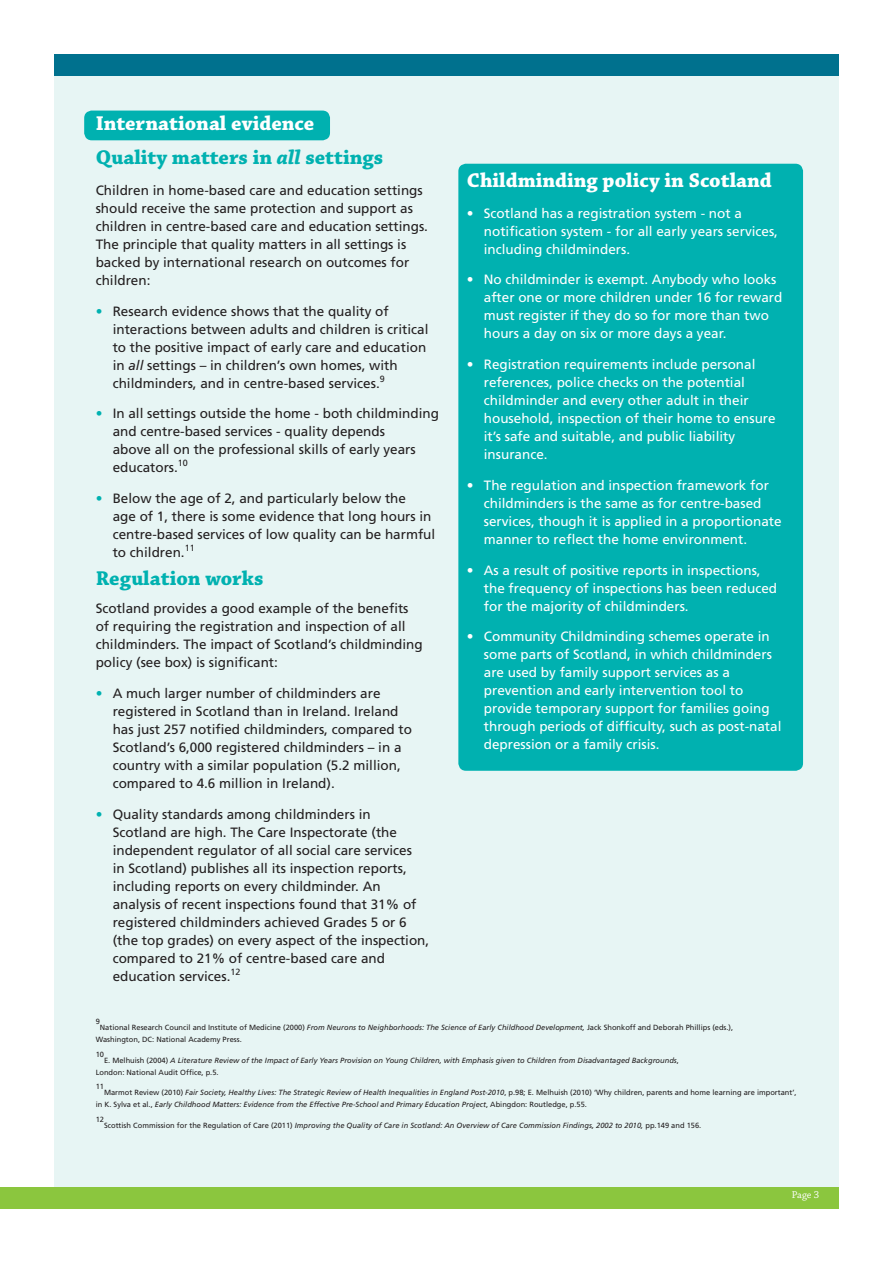
<style>
.page{position:relative;width:893px;height:1263px;background:#fff}
.page>*{position:absolute;margin:0;border:0;box-sizing:border-box;transform-origin:0 0}
.t1{font:700 21px "Chaparral Pro";color:#fff}
.t2{font:700 21px "Chaparral Pro";color:#00b1b0}
.t3{font:13.5px/18px "Frutiger";color:#231f20}
.t4{font:13.5px/18px "Frutiger";color:#fff}
.t5{font:10.5px "Chaparral Pro";color:#fff}
.t6{font:italic 7.5px/12px "Frutiger";color:#231f20}
.t7{font:7.5px/12px "Frutiger";color:#231f20}
.s1{font-style:italic}
.s2{color:#00b1b0}
.s3{font-style:normal}
</style>
<div class="page">
<div style="left:54px;top:54px;width:785px;height:1155px;background:#e7f5f4"></div>
<div style="left:54px;top:54px;width:785px;height:21px;background:#00718e"></div>
<div style="left:0;top:1188px;width:839px;height:21px;background:#8bc63e"></div>
<div style="left:84px;top:111px;width:246px;height:29px;background:#00b1b0;border-radius:8px"></div>
<div style="left:458px;top:164px;width:345px;height:607px;background:#00b1b0;border-radius:8px"></div>
<p class="t1" style="left:96px;top:111px;width:220px">International evidence</p>
<p class="t2" style="left:96px;top:145px;width:289px">Quality matters in <span class="s1">all</span> settings</p>
<p class="t3" style="left:96px;top:181px;width:334px">Children in home-based care and education settings should receive the same protection and support as children in centre-based care and education settings.<br>The principle that quality matters in all settings is backed by international research on outcomes for children:</p>
<p class="t3" style="left:113px;top:302px;width:317px;text-indent:-17px"><span class="s2">•</span> Research evidence shows that the quality of interactions between adults and children is critical to the positive impact of early care and education in <span class="s1">all</span> settings – in children’s own homes, with childminders, and in centre-based services.<sup>9</sup></p>
<p class="t3" style="left:113px;top:405px;width:328px;text-indent:-17px"><span class="s2">•</span> In all settings outside the home - both childminding and centre-based services - quality depends<br>above all on the professional skills of early years educators.<sup>10</sup></p>
<p class="t3" style="left:113px;top:489px;width:324px;text-indent:-17px"><span class="s2">•</span> Below the age of 2, and particularly below the<br>age of 1, there is some evidence that long hours in centre-based services of low quality can be harmful to children.<sup>11</sup></p>
<p class="t2" style="left:96px;top:566px;width:169px">Regulation works</p>
<p class="t3" style="left:96px;top:599px;width:329px">Scotland provides a good example of the benefits of requiring the registration and inspection of all childminders. The impact of Scotland’s childminding policy (see box) is significant:</p>
<p class="t3" style="left:113px;top:684px;width:301px;text-indent:-17px"><span class="s2">•</span> A much larger number of childminders are registered in Scotland than in Ireland. Ireland has just 257 notified childminders, compared to Scotland’s 6,000 registered childminders – in a country with a similar population (5.2 million, compared to 4.6 million in Ireland).</p>
<p class="t3" style="left:113px;top:805px;width:318px;text-indent:-17px"><span class="s2">•</span> Quality standards among childminders in<br>Scotland are high. The Care Inspectorate (the independent regulator of all social care services<br>in Scotland) publishes all its inspection reports, including reports on every childminder. An analysis of recent inspections found that 31% of registered childminders achieved Grades 5 or 6 (the top grades) on every aspect of the inspection, compared to 21% of centre-based care and education services.<sup>12</sup></p>
<p class="t1" style="left:467px;top:168px;width:306px">Childminding policy in Scotland</p>
<p class="t4" style="left:484px;top:204px;width:296px;text-indent:-17px">• Scotland has a registration system - not a notification system - for all early years services, including childminders.</p>
<p class="t4" style="left:484px;top:271px;width:300px;text-indent:-17px">• No childminder is exempt. Anybody who looks after one or more children under 16 for reward must register if they do so for more than two hours a day on six or more days a year.</p>
<p class="t4" style="left:484px;top:355px;width:293px;text-indent:-17px">• Registration requirements include personal references, police checks on the potential childminder and every other adult in their household, inspection of their home to ensure it’s safe and suitable, and public liability insurance.</p>
<p class="t4" style="left:484px;top:476px;width:299px;text-indent:-17px">• The regulation and inspection framework for childminders is the same as for centre-based services, though it is applied in a proportionate manner to reflect the home environment.</p>
<p class="t4" style="left:484px;top:561px;width:295px;text-indent:-17px">• As a result of positive reports in inspections, the frequency of inspections has been reduced for the majority of childminders.</p>
<p class="t4" style="left:484px;top:628px;width:299px;text-indent:-17px">• Community Childminding schemes operate in some parts of Scotland, in which childminders are used by family support services as a prevention and early intervention tool to provide temporary support for families going through periods of difficulty, such as post-natal depression or a family crisis.</p>
<p class="t7" style="left:96px;top:1015px;width:6px">9</p>
<p class="t7" style="left:96px;top:1021px;width:639px;text-indent:4px">National Research Council and Institute of Medicine (2000) <span class="s1">From Neurons to Neighborhoods: The Science of Early Childhood Development,</span> Jack Shonkoff and Deborah Phillips (eds.),<br>Washington, DC: National Academy Press.</p>
<p class="t7" style="left:96px;top:1048px;width:10px">10</p>
<p class="t6" style="left:96px;top:1054px;width:585px;text-indent:8px"><span class="s3">E. Melhuish (2004)</span> A Literature Review of the Impact of Early Years Provision on Young Children, with Emphasis given to Children from Disadvantaged Backgrounds<span class="s3">,<br>London: National Audit Office, p.5.</span></p>
<p class="t7" style="left:96px;top:1080px;width:10px">11</p>
<p class="t6" style="left:96px;top:1086px;width:702px;text-indent:8px"><span class="s3">Marmot Review (2010)</span> Fair Society, Healthy Lives: The Strategic Review of Health Inequalities in England Post-2010<span class="s3">, p.98; E. Melhuish (2010) ‘Why children, parents and home learning are important’, in K. Sylva et al.,</span> Early Childhood Matters: Evidence from the Effective Pre-School and Primary Education Project<span class="s3">, Abingdon: Routledge, p.55.</span></p>
<p class="t7" style="left:96px;top:1113px;width:10px">12</p>
<p class="t6" style="left:104px;top:1119px;width:599px"><span class="s3">Scottish Commission for the Regulation of Care (2011)</span> Improving the Quality of Care in Scotland: An Overview of Care Commission Findings, 2002 to 2010, <span class="s3">pp.149 and 156.</span></p>
<p class="t5" style="left:792px;top:1189px;width:29px">Page 3</p>
</div>
